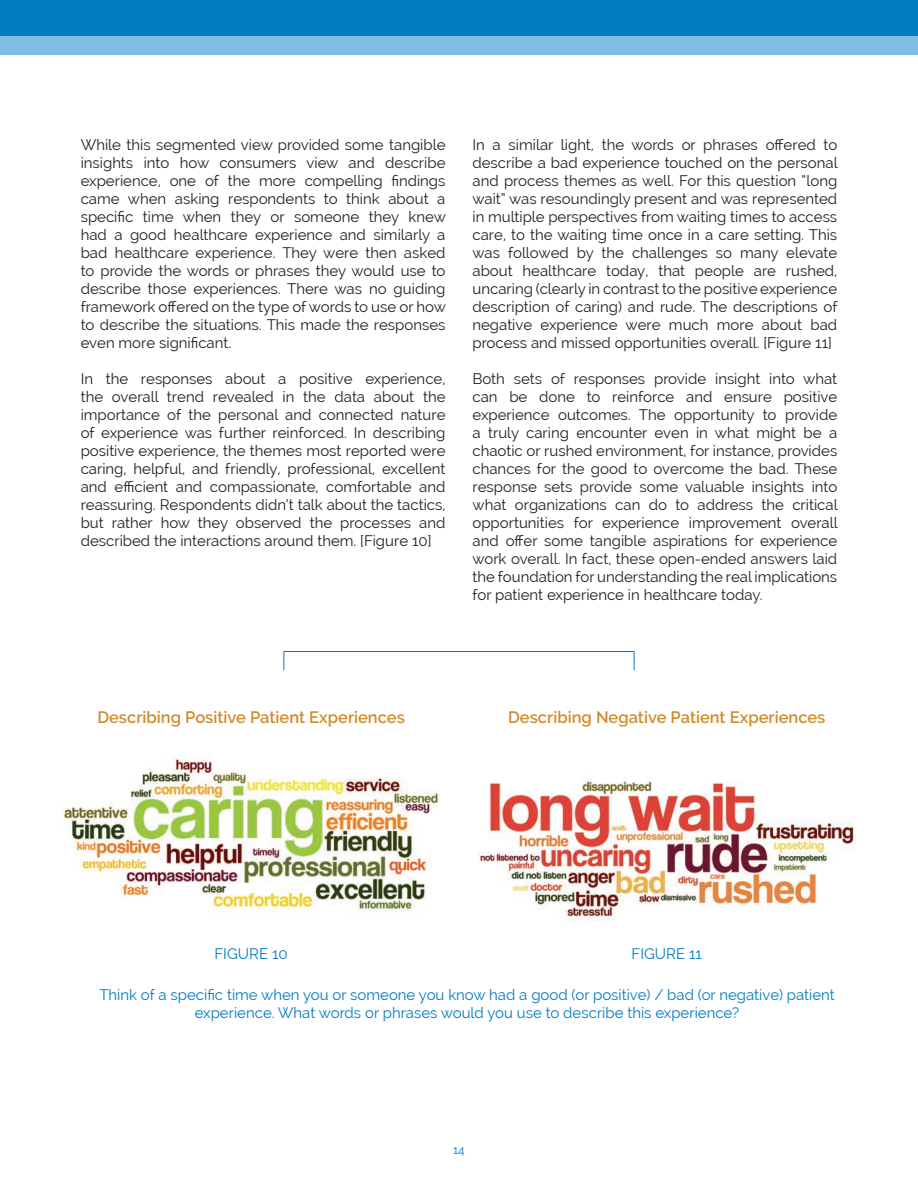
<style>
.page{position:relative;width:918px;height:1188px;background:#fff}
.page>*{position:absolute;margin:0;border:0;box-sizing:border-box;transform-origin:0 0}
.t1{font:600 16.5px "Raleway";color:#cf8c29}
.t2{font:15px/18px "Raleway";color:#231f20;text-align:justify}
.t3{font:15px/18px "Raleway";color:#007cc2;text-align:center}
.t4{font:12px "Raleway";color:#007cc2}
</style>
<div class="page">
<div style="left:283px;top:651px;width:351px;height:20px;border:1px solid #007cc2"></div>
<img style="left:63px;top:757px;width:376px;height:155px">
<img style="left:479px;top:779px;width:375px;height:142px">
<svg style="left:0;top:0;width:918px;height:55px;background:#2c92cc"></svg>
<p class="t2" style="left:81px;top:135px;width:367px">While this segmented view provided some tangible insights into how consumers view and describe experience, one of the more compelling findings came when asking respondents to think about a specific time when they or someone they knew had a good healthcare experience and similarly a bad healthcare experience. They were then asked to provide the words or phrases they would use to describe those experiences. There was no guiding framework offered on the type of words to use or how to describe the situations. This made the responses even more significant.</p>
<p class="t2" style="left:81px;top:369px;width:366px">In the responses about a positive experience, the overall trend revealed in the data about the importance of the personal and connected nature of experience was further reinforced. In describing positive experience, the themes most reported were caring, helpful, and friendly, professional, excellent and efficient and compassionate, comfortable and reassuring. Respondents didn’t talk about the tactics, but rather how they observed the processes and described the interactions around them. [Figure 10]</p>
<p class="t2" style="left:473px;top:135px;width:367px">In a similar light, the words or phrases offered to describe a bad experience touched on the personal and process themes as well. For this question “long wait” was resoundingly present and was represented in multiple perspectives from waiting times to access care, to the waiting time once in a care setting. This was followed by the challenges so many elevate about healthcare today, that people are rushed, uncaring (clearly in contrast to the positive experience description of caring) and rude. The descriptions of negative experience were much more about bad process and missed opportunities overall. [Figure 11]</p>
<p class="t2" style="left:473px;top:369px;width:367px">Both sets of responses provide insight into what can be done to reinforce and ensure positive experience outcomes. The opportunity to provide a truly caring encounter even in what might be a chaotic or rushed environment, for instance, provides chances for the good to overcome the bad. These response sets provide some valuable insights into what organizations can do to address the critical opportunities for experience improvement overall and offer some tangible aspirations for experience work overall. In fact, these open-ended answers laid the foundation for understanding the real implications for patient experience in healthcare today.</p>
<p class="t1" style="left:97px;top:708px;width:309px">Describing Positive Patient Experiences</p>
<p class="t1" style="left:508px;top:708px;width:319px">Describing Negative Patient Experiences</p>
<p class="t3" style="left:215px;top:945px;width:75px">FIGURE 10</p>
<p class="t3" style="left:632px;top:945px;width:72px">FIGURE 11</p>
<p class="t3" style="left:99px;top:986px;width:737px">Think of a specific time when you or someone you know had a good (or positive) / bad (or negative) patient experience. What words or phrases would you use to describe this experience?</p>
<p class="t4" style="left:453px;top:1143px;width:13px">14</p>
</div>
